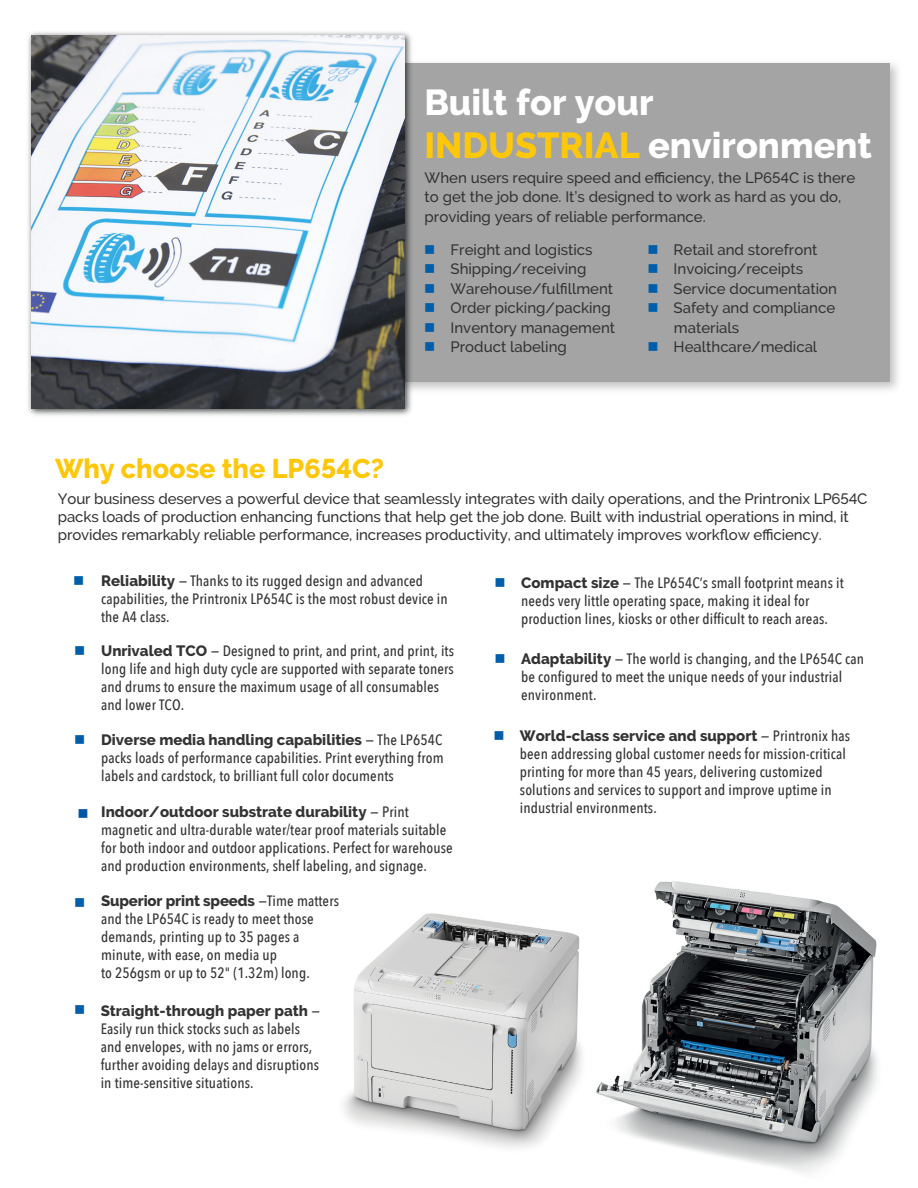
<style>
.page{position:relative;width:918px;height:1188px;background:#fff}
.page>*{position:absolute;margin:0;border:0;box-sizing:border-box;transform-origin:0 0}
.t1{font:800 36px/43.2px "Raleway";color:#fff}
.t2{font:800 27px "Raleway";color:#ffc709}
.t3{font:500 15px/18px "Avenir Next Condensed";letter-spacing:.01em;color:#333}
.t4{font:500 15px/19.5px "Raleway";color:#333}
.t5{font:800 15px "Raleway";color:#333}
.t6{font:15px "Wingdings";color:#005daa}
.t7{font:15px "Wingdings";color:#0054a6}
.s1{color:#ffc709}
.s2{color:#005daa}
.s3{font-family:"Raleway";font-weight:800}
.s4{font-family:"Meta Book LF";font-weight:400}
.s5{font-family:"Avenir Next Condensed";font-weight:500}
</style>
<div class="page">
<img style="left:596px;top:881px;width:282px;height:292px">
<img style="left:415px;top:62px;width:484px;height:329px">
<div style="left:399px;top:63px;width:490px;height:319px;background:#a4a4a4"></div>
<img style="left:28px;top:32px;width:387px;height:384px">
<img style="left:32px;top:35px;width:373px;height:374px">
<img style="left:343px;top:913px;width:239px;height:235px">
<h1 class="t1" style="left:424px;top:81px;width:449px">Built for your<br><span class="s1">INDUSTRIAL</span> environment</h1>
<p class="t4" style="left:425px;top:168px;width:432px">When users require speed and efficiency, the LP654C is there to get the job done. It’s designed to work as hard as you do, providing years of reliable performance.</p>
<h2 class="t2" style="left:55px;top:453px;width:331px">Why choose the LP654C?</h2>
<p class="t4" style="left:424px;top:239px;width:170px"><span class="s2">■</span> Freight and logistics</p>
<p class="t4" style="left:424px;top:259px;width:164px"><span class="s2">■</span> Shipping/receiving</p>
<p class="t4" style="left:424px;top:278px;width:190px"><span class="s2">■</span> Warehouse/fulfillment</p>
<p class="t4" style="left:424px;top:298px;width:188px"><span class="s2">■</span> Order picking/packing</p>
<p class="t4" style="left:424px;top:317px;width:192px"><span class="s2">■</span> Inventory management</p>
<p class="t4" style="left:424px;top:337px;width:144px"><span class="s2">■</span> Product labeling</p>
<p class="t4" style="left:647px;top:239px;width:172px"><span class="s2">■</span> Retail and storefront</p>
<p class="t4" style="left:647px;top:259px;width:157px"><span class="s2">■</span> Invoicing/receipts</p>
<p class="t4" style="left:647px;top:278px;width:191px"><span class="s2">■</span> Service documentation</p>
<p class="t4" style="left:674px;top:298px;width:163px;text-indent:-27px"><span class="s2">■</span> Safety and compliance materials</p>
<p class="t4" style="left:647px;top:337px;width:171px"><span class="s2">■</span> Healthcare/medical</p>
<p class="t4" style="left:58px;top:490px;width:811px;line-height:18px">Your business deserves a powerful device that seamlessly integrates with daily operations, and the Printronix LP654C packs loads of production enhancing functions that help get the job done. Built with industrial operations in mind, it provides remarkably reliable performance, increases productivity, and ultimately improves workflow efficiency.</p>
<p class="t6" style="left:73px;top:572px;width:13px">■</p>
<p class="t3" style="left:101px;top:571px;width:348px"><span class="s3">Reliability</span> <span class="s4">–</span> Thanks to its rugged design and advanced capabilities, the Printronix LP654C is the most robust device in the A4 class.</p>
<p class="t6" style="left:495px;top:574px;width:13px">■</p>
<p class="t3" style="left:521px;top:573px;width:324px"><span class="s3">Compact size</span> <span class="s4">–</span> The LP654C’s small footprint means it needs very little operating space, making it ideal for production lines, kiosks or other difficult to reach areas.</p>
<p class="t6" style="left:74px;top:643px;width:13px">■</p>
<p class="t3" style="left:101px;top:641px;width:354px"><span class="s3">Unrivaled TCO</span> <span class="s4">–</span> Designed to print, and print, and print, its long life and high duty cycle are supported with separate toners and drums to ensure the maximum usage of all consumables and lower TCO.</p>
<p class="t6" style="left:495px;top:650px;width:13px">■</p>
<p class="t3" style="left:521px;top:650px;width:344px"><span class="s3">Adaptability</span> <span class="s4">–</span> The world is changing, and the LP654C can be configured to meet the unique needs of your industrial environment.</p>
<p class="t6" style="left:74px;top:732px;width:13px">■</p>
<p class="t7" style="left:77px;top:805px;width:13px">■</p>
<p class="t5" style="left:101px;top:731px;width:343px">Diverse media handling capabilities <span class="s4">–</span> <span class="s5">The LP654C</span></p>
<p class="t3" style="left:101px;top:749px;width:344px">packs loads of performance capabilities. Print everything from labels and cardstock, to brilliant full color documents</p>
<p class="t5" style="left:101px;top:803px;width:309px">Indoor/outdoor substrate durability <span class="s4">–</span> <span class="s5">Print</span></p>
<p class="t3" style="left:101px;top:820px;width:353px">magnetic and ultra-durable water/tear proof materials suitable for both indoor and outdoor applications. Perfect for warehouse and production environments, shelf labeling, and signage.</p>
<p class="t6" style="left:493px;top:727px;width:13px">■</p>
<p class="t5" style="left:520px;top:727px;width:332px">World-class service and support <span class="s4">–</span> <span class="s5">Printronix has</span></p>
<p class="t3" style="left:520px;top:744px;width:328px">been addressing global customer needs for mission-critical printing for more than 45 years, delivering customized solutions and services to support and improve uptime in industrial environments.</p>
<p class="t6" style="left:74px;top:895px;width:13px">■</p>
<p class="t5" style="left:101px;top:893px;width:239px">Superior print speeds <span class="s4">–</span><span class="s5">Time matters</span></p>
<p class="t3" style="left:101px;top:910px;width:214px">and the LP654C is ready to meet those demands, printing up to 35 pages a minute, with ease, on media up<br>to 256gsm or up to 52" (1.32m) long.</p>
<p class="t6" style="left:74px;top:1002px;width:13px">■</p>
<p class="t5" style="left:101px;top:1002px;width:221px">Straight-through paper path <span class="s4">–</span></p>
<p class="t3" style="left:101px;top:1019px;width:220px">Easily run thick stocks such as labels and envelopes, with no jams or errors, further avoiding delays and disruptions in time-sensitive situations.</p>
</div>
